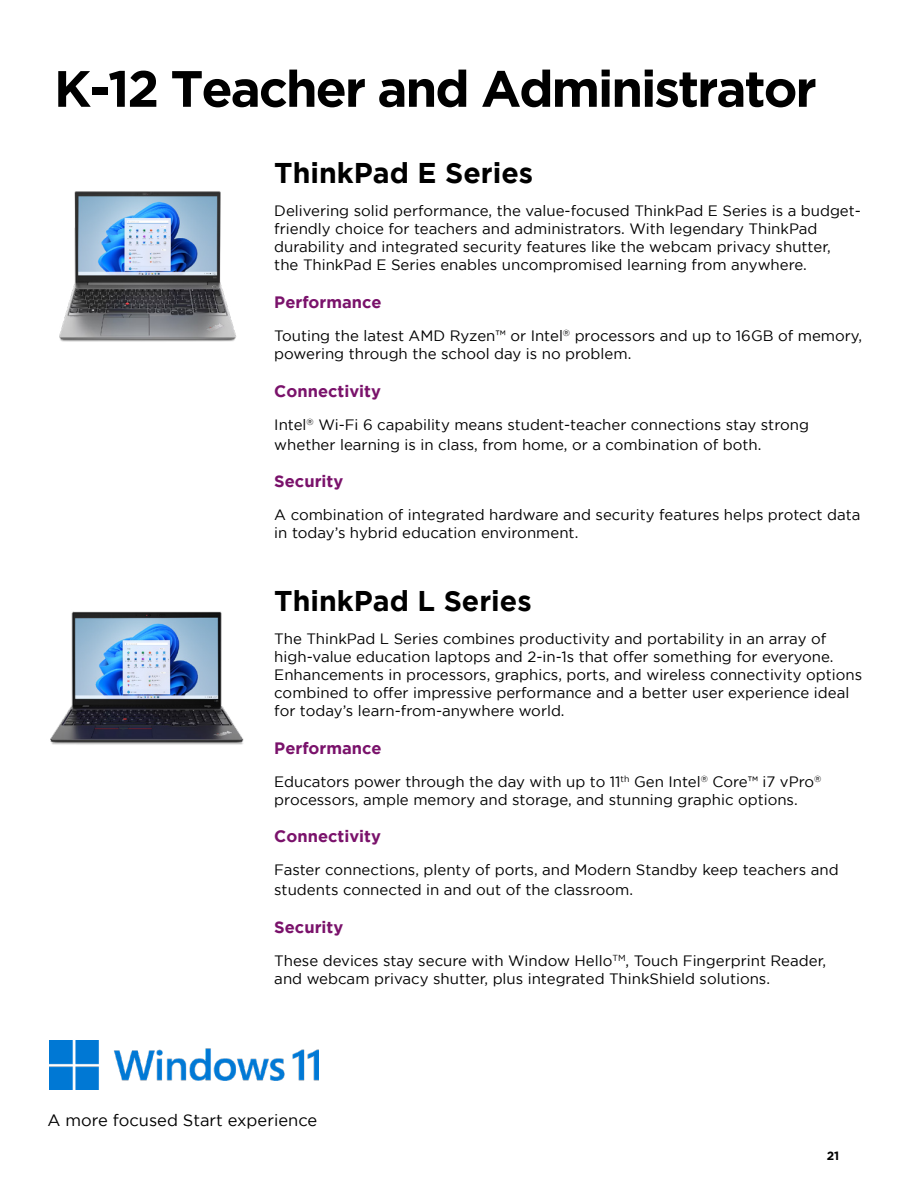
<style>
.page{position:relative;width:918px;height:1188px;background:#fff}
.page>*{position:absolute;margin:0;border:0;box-sizing:border-box;transform-origin:0 0}
.t1{font:700 51px "Gotham";letter-spacing:-.04em;color:#000}
.t2{font:700 28.5px "Gotham";color:#000}
.t3{font:700 16.5px "Gotham";color:#7a126b}
.t4{font:16.5px "Gotham";color:#000}
.t5{font:15px/18px "Gotham";color:#000}
.t6{font:700 12px "Gotham";color:#000}
</style>
<div class="page">
<img style="left:59px;top:191px;width:178px;height:151px">
<img style="left:50px;top:611px;width:194px;height:134px">
<img style="left:50px;top:1040px;width:269px;height:50px">
<h1 class="t1" style="left:54px;top:59px;width:764px">K-12 Teacher and Administrator</h1>
<h2 class="t2" style="left:274px;top:157px;width:260px">ThinkPad E Series</h2>
<p class="t5" style="left:274px;top:202px;width:588px">Delivering solid performance, the value-focused ThinkPad E Series is a budget&shy;friendly choice for teachers and administrators. With legendary ThinkPad durability and integrated security features like the webcam privacy shutter,<br>the ThinkPad E Series enables uncompromised learning from anywhere.</p>
<p class="t3" style="left:274px;top:293px;width:109px">Performance</p>
<p class="t5" style="left:274px;top:327px;width:589px">Touting the latest AMD Ryzen™ or Intel<sup>®</sup> processors and up to 16GB of memory, powering through the school day is no problem.</p>
<p class="t3" style="left:274px;top:381px;width:108px">Connectivity</p>
<p class="t5" style="left:274px;top:414px;width:536px;line-height:19.8px">Intel<sup>®</sup> Wi-Fi 6 capability means student-teacher connections stay strong whether learning is in class, from home, or a combination of both.</p>
<p class="t3" style="left:274px;top:472px;width:71px">Security</p>
<p class="t5" style="left:274px;top:506px;width:588px">A combination of integrated hardware and security features helps protect data in today’s hybrid education environment.</p>
<h2 class="t2" style="left:274px;top:584px;width:259px">ThinkPad L Series</h2>
<p class="t5" style="left:274px;top:629px;width:589px">The ThinkPad L Series combines productivity and portability in an array of high-value education laptops and 2-in-1s that offer something for everyone.<br>Enhancements in processors, graphics, ports, and wireless connectivity options combined to offer impressive performance and a better user experience ideal for today’s learn-from-anywhere world.</p>
<p class="t3" style="left:274px;top:738px;width:109px">Performance</p>
<p class="t5" style="left:274px;top:772px;width:549px">Educators power through the day with up to 11<sup>th</sup> Gen Intel<sup>®</sup> Core™ i7 vPro<sup>® </sup>processors, ample memory and storage, and stunning graphic options.</p>
<p class="t3" style="left:274px;top:827px;width:108px">Connectivity</p>
<p class="t5" style="left:274px;top:860px;width:566px;line-height:19.8px">Faster connections, plenty of ports, and Modern Standby keep teachers and students connected in and out of the classroom.</p>
<p class="t3" style="left:274px;top:918px;width:71px">Security</p>
<p class="t5" style="left:274px;top:951px;width:553px">These devices stay secure with Window Hello<sup>TM</sup>, Touch Fingerprint Reader, and webcam privacy shutter, plus integrated ThinkShield solutions.</p>
<p class="t4" style="left:48px;top:1111px;width:271px">A more focused Start experience</p>
<p class="t6" style="left:827px;top:1149px;width:14px">21</p>
</div>
